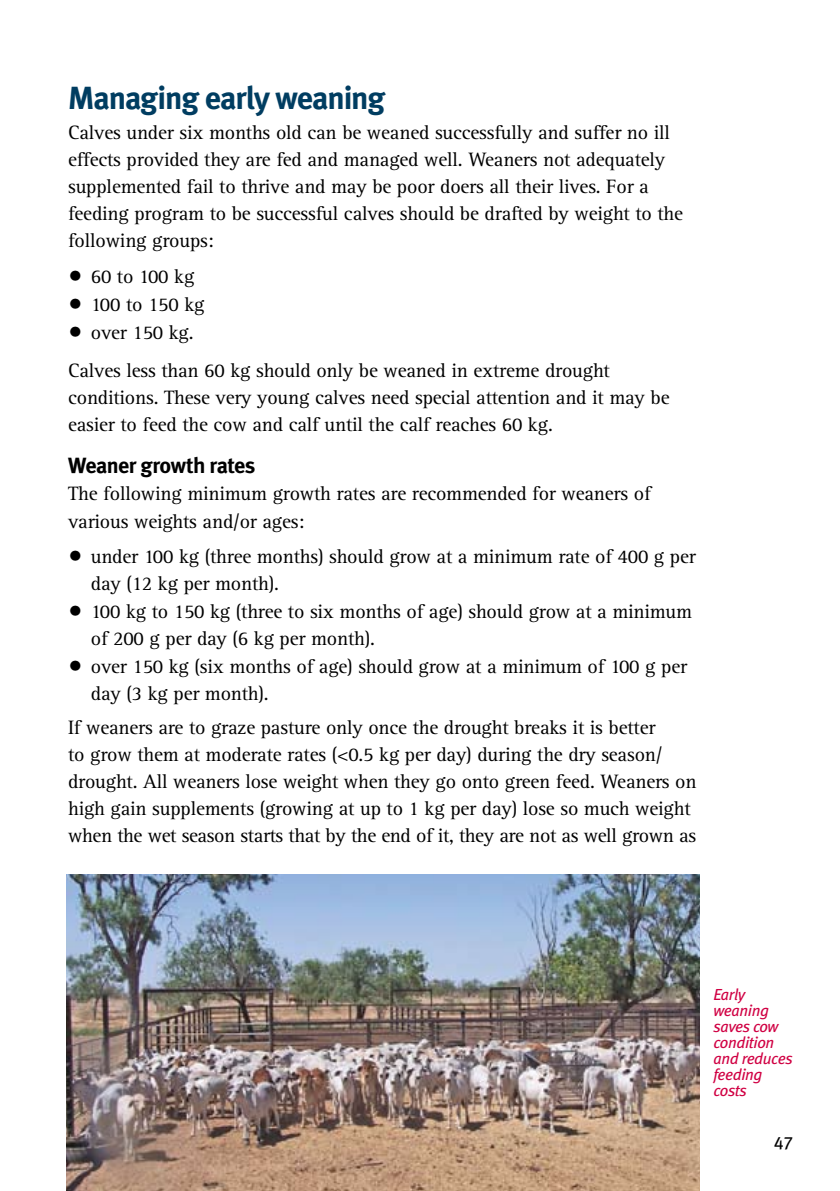
<style>
.page{position:relative;width:840px;height:1191px;background:#fff}
.page>*{position:absolute;margin:0;border:0;box-sizing:border-box;transform-origin:0 0}
.t1{font:700 32px "Meta";letter-spacing:-.035em;color:#003d61}
.t2{font:700 22px "Meta";letter-spacing:-.025em;color:#000}
.t3{font:20px/27px "Rotis Serif";letter-spacing:-.01em;color:#000}
.t4{font:18px "Meta Book Expert";color:#000}
.t5{font:italic 16px/16px "Meta";letter-spacing:-.025em;color:#d00043}
.s1{font-size:28px}
</style>
<div class="page">
<img style="left:67px;top:874px;width:631px;height:317px">
<h1 class="t1" style="left:68px;top:79px;width:318px">Managing early weaning</h1>
<p class="t3" style="left:68px;top:120px;width:616px">Calves under six months old can be weaned successfully and suffer no ill effects provided they are fed and managed well. Weaners not adequately supplemented fail to thrive and may be poor doers all their lives. For a feeding program to be successful calves should be drafted by weight to the following groups:</p>
<p class="t3" style="left:68px;top:263px;width:128px"><span class="s1">•</span> 60 to 100 kg</p>
<p class="t3" style="left:68px;top:291px;width:138px"><span class="s1">•</span> 100 to 150 kg</p>
<p class="t3" style="left:68px;top:314px;width:543px;line-height:38.4px"><span class="s1">•</span> over 150 kg.<br>Calves less than 60 kg should only be weaned in extreme drought</p>
<p class="t3" style="left:68px;top:385px;width:602px">conditions. These very young calves need special attention and it may be easier to feed the cow and calf until the calf reaches 60 kg.</p>
<p class="t2" style="left:68px;top:453px;width:189px">Weaner growth rates</p>
<p class="t3" style="left:68px;top:481px;width:583px">The following minimum growth rates are recommended for weaners of various weights and/or ages:</p>
<p class="t3" style="left:91px;top:543px;width:606px;text-indent:-23px"><span class="s1">•</span> under 100 kg (three months) should grow at a minimum rate of 400 g per day (12 kg per month).</p>
<p class="t3" style="left:91px;top:598px;width:602px;text-indent:-23px"><span class="s1">•</span> 100 kg to 150 kg (three to six months of age) should grow at a minimum of 200 g per day (6 kg per month).</p>
<p class="t3" style="left:91px;top:653px;width:597px;text-indent:-23px"><span class="s1">•</span> over 150 kg (six months of age) should grow at a minimum of 100 g per day (3 kg per month).</p>
<p class="t3" style="left:68px;top:714px;width:629px">If weaners are to graze pasture only once the drought breaks it is better<br>to grow them at moderate rates (&lt;0.5 kg per day) during the dry season/ drought. All weaners lose weight when they go onto green feed. Weaners on high gain supplements (growing at up to 1 kg per day) lose so much weight when the wet season starts that by the end of it, they are not as well grown as</p>
<p class="t5" style="left:713px;top:986px;width:81px">Early weaning saves cow condition and reduces feeding costs</p>
<p class="t4" style="left:773px;top:1132px;width:20px">47</p>
</div>
